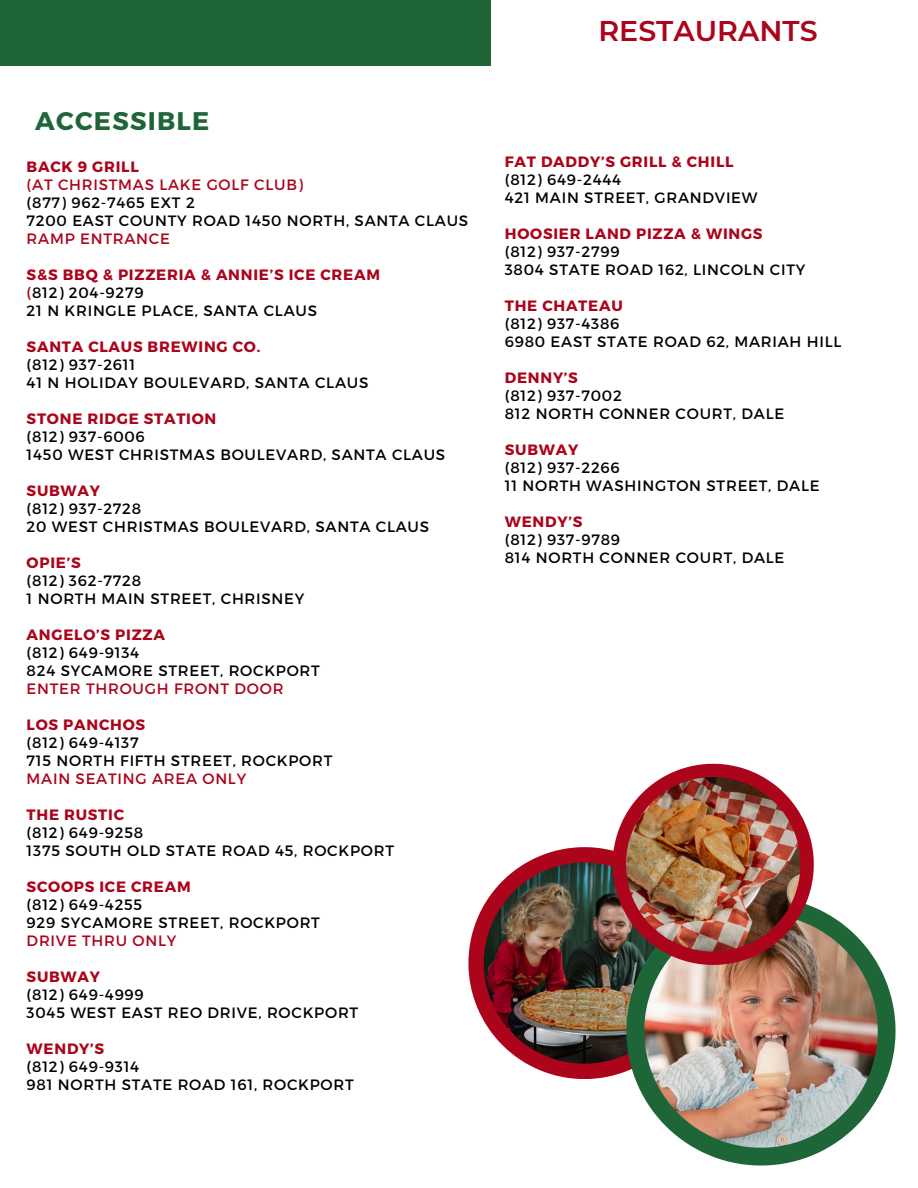
<style>
.page{position:relative;width:918px;height:1188px;background:#fff}
.page>*{position:absolute;margin:0;border:0;box-sizing:border-box;transform-origin:0 0}
.t1{font:600 28.5px "Montserrat";color:#ab041b}
.t2{font:700 25.5px "Montserrat";letter-spacing:.05em;color:#1e6638}
.t3{font:15px "Montserrat";letter-spacing:.05em;color:#000}
.t4{font:700 15px "Montserrat";letter-spacing:.05em;color:#ab041b}
.t5{font:15px "Montserrat";letter-spacing:.05em;color:#ab041b}
.s1{color:#ab041b}
</style>
<div class="page">
<div style="left:0;top:0;width:491px;height:66px;background:#1e6638"></div>
<svg style="left:468px;top:847px;width:158px;height:232px"></svg>
<img style="left:484px;top:863px;width:142px;height:201px">
<svg style="left:626px;top:907px;width:270px;height:259px"></svg>
<img style="left:644px;top:914px;width:234px;height:234px">
<svg style="left:613px;top:764px;width:201px;height:201px"></svg>
<img style="left:626px;top:777px;width:174px;height:175px">
<p class="t2" style="left:35px;top:104px;width:176px">ACCESSIBLE</p>
<p class="t4" style="left:27px;top:157px;width:114px">BACK 9 GRILL</p>
<p class="t5" style="left:27px;top:175px;width:278px">(AT CHRISTMAS LAKE GOLF CLUB)</p>
<p class="t3" style="left:27px;top:193px;width:170px">(877) 962-7465 EXT 2</p>
<p class="t3" style="left:27px;top:211px;width:443px">7200 EAST COUNTY ROAD 1450 NORTH, SANTA CLAUS</p>
<p class="t5" style="left:27px;top:229px;width:145px">RAMP ENTRANCE</p>
<p class="t4" style="left:27px;top:265px;width:355px">S&amp;S BBQ &amp; PIZZERIA &amp; ANNIE’S ICE CREAM</p>
<p class="t3" style="left:27px;top:283px;width:119px"><span class="s1">(</span>812) 204-9279</p>
<p class="t3" style="left:27px;top:301px;width:292px">21 N KRINGLE PLACE, SANTA CLAUS</p>
<p class="t4" style="left:27px;top:337px;width:235px">SANTA CLAUS BREWING CO.</p>
<p class="t3" style="left:27px;top:355px;width:110px">(812) 937-2611</p>
<p class="t3" style="left:27px;top:373px;width:343px">41 N HOLIDAY BOULEVARD, SANTA CLAUS</p>
<p class="t4" style="left:27px;top:409px;width:191px">STONE RIDGE STATION</p>
<p class="t3" style="left:27px;top:427px;width:120px">(812) 937-6006</p>
<p class="t3" style="left:27px;top:445px;width:420px">1450 WEST CHRISTMAS BOULEVARD, SANTA CLAUS</p>
<p class="t4" style="left:27px;top:481px;width:75px">SUBWAY</p>
<p class="t3" style="left:27px;top:499px;width:116px">(812) 937-2728</p>
<p class="t3" style="left:27px;top:517px;width:404px">20 WEST CHRISTMAS BOULEVARD, SANTA CLAUS</p>
<p class="t4" style="left:27px;top:553px;width:56px">OPIE’S</p>
<p class="t3" style="left:27px;top:571px;width:116px">(812) 362-7728</p>
<p class="t3" style="left:27px;top:589px;width:279px">1 NORTH MAIN STREET, CHRISNEY</p>
<p class="t4" style="left:27px;top:625px;width:140px">ANGELO’S PIZZA</p>
<p class="t3" style="left:27px;top:643px;width:114px">(812) 649-9134</p>
<p class="t3" style="left:27px;top:661px;width:295px">824 SYCAMORE STREET, ROCKPORT</p>
<p class="t5" style="left:27px;top:679px;width:258px">ENTER THROUGH FRONT DOOR</p>
<p class="t4" style="left:27px;top:715px;width:120px">LOS PANCHOS</p>
<p class="t3" style="left:27px;top:733px;width:113px">(812) 649-4137</p>
<p class="t3" style="left:27px;top:751px;width:307px">715 NORTH FIFTH STREET, ROCKPORT</p>
<p class="t5" style="left:27px;top:769px;width:221px">MAIN SEATING AREA ONLY</p>
<p class="t4" style="left:27px;top:805px;width:99px">THE RUSTIC</p>
<p class="t3" style="left:27px;top:823px;width:118px">(812) 649-9258</p>
<p class="t3" style="left:27px;top:841px;width:369px">1375 SOUTH OLD STATE ROAD 45, ROCKPORT</p>
<p class="t4" style="left:27px;top:877px;width:166px">SCOOPS ICE CREAM</p>
<p class="t3" style="left:27px;top:895px;width:117px">(812) 649-4255</p>
<p class="t3" style="left:27px;top:913px;width:295px">929 SYCAMORE STREET, ROCKPORT</p>
<p class="t5" style="left:27px;top:931px;width:151px">DRIVE THRU ONLY</p>
<p class="t4" style="left:27px;top:967px;width:75px">SUBWAY</p>
<p class="t3" style="left:27px;top:985px;width:119px">(812) 649-4999</p>
<p class="t3" style="left:27px;top:1003px;width:333px">3045 WEST EAST REO DRIVE, ROCKPORT</p>
<p class="t4" style="left:27px;top:1039px;width:79px">WENDY’S</p>
<p class="t3" style="left:27px;top:1057px;width:114px">(812) 649-9314</p>
<p class="t3" style="left:27px;top:1075px;width:329px">981 NORTH STATE ROAD 161, ROCKPORT</p>
<p class="t1" style="left:598px;top:13px;width:221px">RESTAURANTS</p>
<p class="t4" style="left:505px;top:152px;width:230px">FAT DADDY’S GRILL &amp; CHILL</p>
<p class="t3" style="left:505px;top:170px;width:118px">(812) 649-2444</p>
<p class="t3" style="left:505px;top:188px;width:254px">421 MAIN STREET, GRANDVIEW</p>
<p class="t4" style="left:505px;top:224px;width:259px">HOOSIER LAND PIZZA &amp; WINGS</p>
<p class="t3" style="left:505px;top:242px;width:116px">(812) 937-2799</p>
<p class="t3" style="left:505px;top:260px;width:302px">3804 STATE ROAD 162, LINCOLN CITY</p>
<p class="t4" style="left:505px;top:296px;width:119px">THE CHATEAU</p>
<p class="t3" style="left:505px;top:314px;width:116px">(812) 937-4386</p>
<p class="t3" style="left:505px;top:332px;width:338px">6980 EAST STATE ROAD 62, MARIAH HILL</p>
<p class="t4" style="left:505px;top:368px;width:75px">DENNY’S</p>
<p class="t3" style="left:505px;top:386px;width:119px">(812) 937-7002</p>
<p class="t3" style="left:505px;top:404px;width:281px">812 NORTH CONNER COURT, DALE</p>
<p class="t4" style="left:505px;top:440px;width:75px">SUBWAY</p>
<p class="t3" style="left:505px;top:458px;width:117px">(812) 937-2266</p>
<p class="t3" style="left:505px;top:476px;width:316px">11 NORTH WASHINGTON STREET, DALE</p>
<p class="t4" style="left:505px;top:512px;width:79px">WENDY’S</p>
<p class="t3" style="left:505px;top:530px;width:117px">(812) 937-9789</p>
<p class="t3" style="left:505px;top:548px;width:281px">814 NORTH CONNER COURT, DALE</p>
</div>
